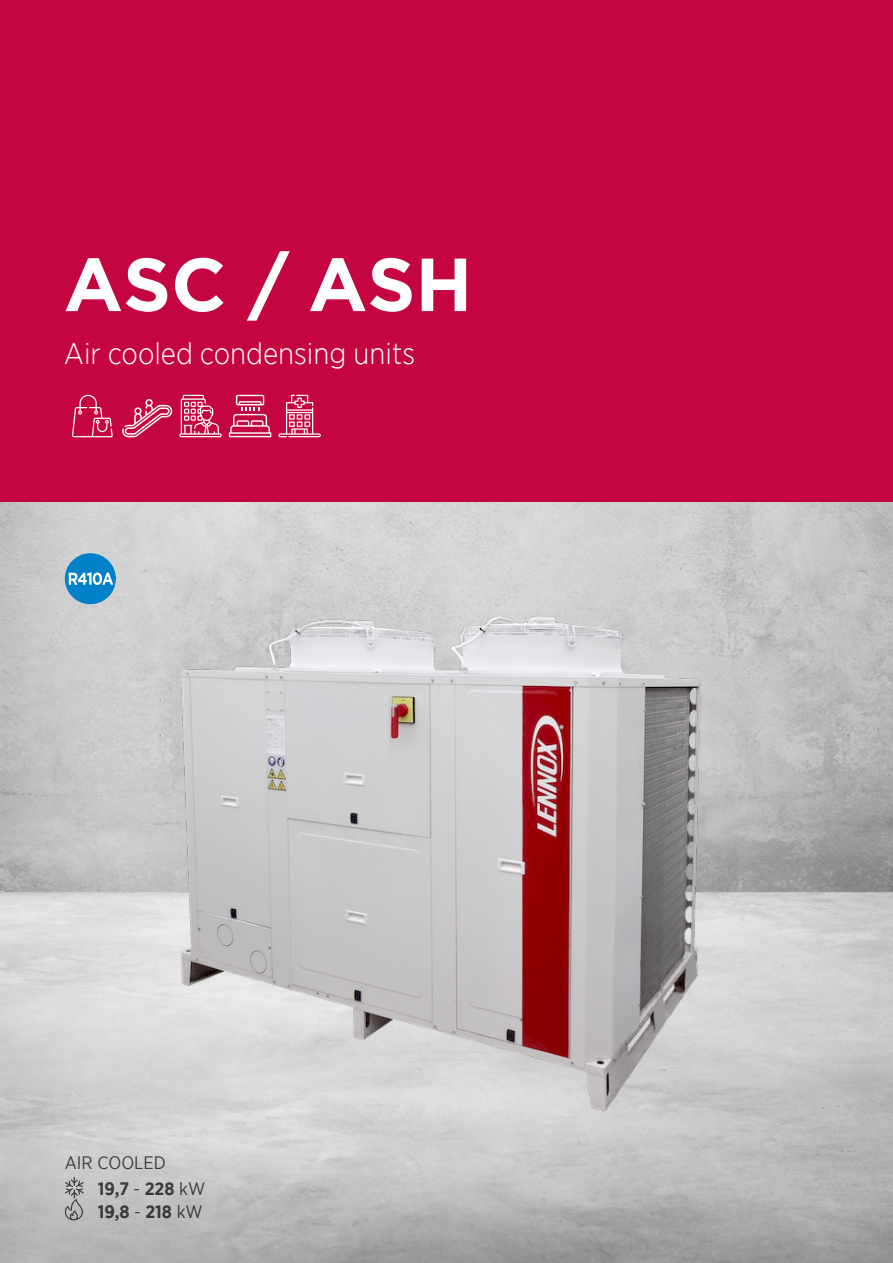
<style>
.page{position:relative;width:893px;height:1263px;background:#fff}
.page>*{position:absolute;margin:0;border:0;box-sizing:border-box;transform-origin:0 0}
.t1{font:700 75px "Gotham";color:#fff}
.t2{font:300 30px "Gotham Narrow";color:#fff}
.t3{font:18px/26.4px "Gotham Narrow";color:#000}
.t4{font:700 18px "Gotham Narrow";color:#000}
.s1{font-weight:700}
.s2{font-weight:400}
</style>
<div class="page">
<img style="left:0;top:502px;width:893px;height:761px">
<div style="left:0;top:0;width:893px;height:502px;background:#c4053f"></div>
<img style="left:180px;top:617px;width:521px;height:494px">
<svg style="left:72px;top:395px;width:41px;height:42px"></svg>
<svg style="left:122px;top:399px;width:50px;height:38px"></svg>
<svg style="left:179px;top:395px;width:43px;height:42px"></svg>
<svg style="left:229px;top:395px;width:42px;height:42px"></svg>
<svg style="left:278px;top:395px;width:43px;height:42px"></svg>
<div style="left:65px;top:553px;width:51px;height:51px;background:#0081c9;border-radius:50%"></div>
<svg style="left:69px;top:572px;width:44px;height:13px"></svg>
<hr style="left:0;top:595px;width:1px;height:667px;background:#dadada">
<svg style="left:64px;top:1177px;width:21px;height:43px"></svg>
<h1 class="t1" style="left:64px;top:235px;width:410px">ASC / ASH</h1>
<p class="t2" style="left:64px;top:335px;width:353px">Air cooled condensing units</p>
<p class="t3" style="left:98px;top:1149px;width:109px;text-indent:-33px">AIR COOLED<br><span class="s1">19,7</span> - <span class="s1">228</span> kW</p>
<p class="t4" style="left:98px;top:1200px;width:106px">19,8 <span class="s2">-</span> 218 <span class="s2">kW</span></p>
</div>
